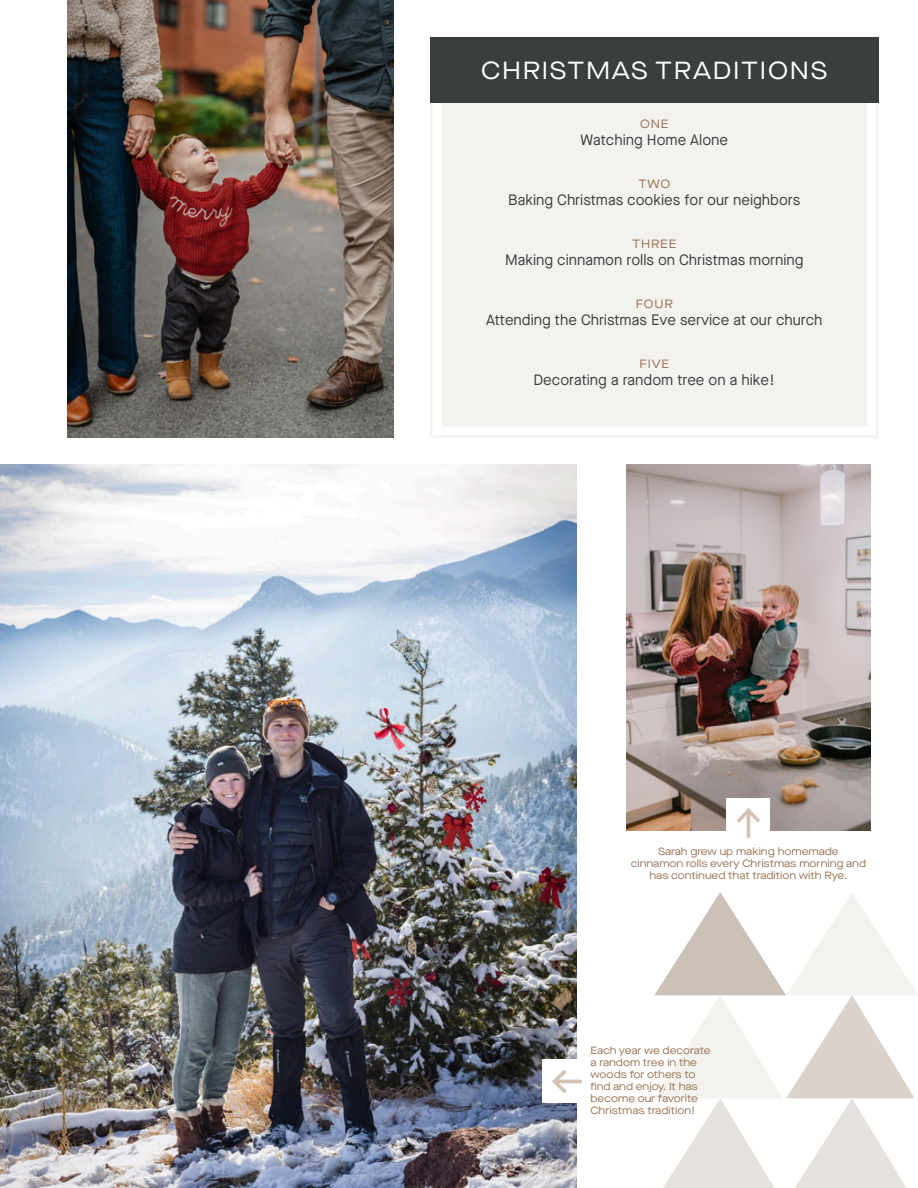
<style>
.page{position:relative;width:918px;height:1188px;background:#fff}
.page>*{position:absolute;margin:0;border:0;box-sizing:border-box;transform-origin:0 0}
.t1{font:expanded 24.75px "Maison Neue";letter-spacing:.07em;color:#fff}
.t2{font:15px "Maison Neue";color:#393f3f}
.t3{font:expanded 12px "Maison Neue";letter-spacing:.07em;color:#967151}
.t4{font:expanded 10.5px/12px "Maison Neue";color:#967151;text-align:center}
</style>
<div class="page">
<img style="left:626px;top:464px;width:244px;height:367px">
<svg style="left:430px;top:37px;width:449px;height:401px"></svg>
<div style="left:440px;top:102px;width:428px;height:326px;background:#f3f2ee"></div>
<svg style="left:654px;top:892px;width:263px;height:296px"></svg>
<img style="left:0;top:464px;width:577px;height:724px">
<div style="left:430px;top:37px;width:448px;height:65px;background:#393f3f"></div>
<img style="left:68px;top:0;width:326px;height:438px">
<div style="left:727px;top:799px;width:43px;height:40px;background:#fff"></div>
<svg style="left:737px;top:808px;width:23px;height:30px"></svg>
<div style="left:543px;top:1060px;width:40px;height:43px;background:#fff"></div>
<svg style="left:552px;top:1070px;width:30px;height:23px"></svg>
<p class="t1" style="left:481px;top:54px;width:348px">CHRISTMAS TRADITIONS</p>
<p class="t3" style="left:640px;top:116px;width:30px">ONE</p>
<p class="t2" style="left:581px;top:130px;width:149px">Watching Home Alone</p>
<p class="t3" style="left:638px;top:176px;width:33px">TWO</p>
<p class="t2" style="left:508px;top:190px;width:294px">Baking Christmas cookies for our neighbors</p>
<p class="t3" style="left:632px;top:236px;width:46px">THREE</p>
<p class="t2" style="left:505px;top:250px;width:300px">Making cinnamon rolls on Christmas morning</p>
<p class="t3" style="left:636px;top:296px;width:39px">FOUR</p>
<p class="t2" style="left:486px;top:310px;width:338px">Attending the Christmas Eve service at our church</p>
<p class="t3" style="left:639px;top:356px;width:31px">FIVE</p>
<p class="t2" style="left:534px;top:370px;width:243px">Decorating a random tree on a hike!</p>
<p class="t4" style="left:631px;top:846px;width:237px">Sarah grew up making homemade cinnamon rolls every Christmas morning and has continued that tradition with Rye.</p>
<p class="t4" style="left:591px;top:1044px;width:122px;text-align:left">Each year we decorate a random tree in the woods for others to find and enjoy. It has become our favorite<br>Christmas tradition!</p>
</div>
